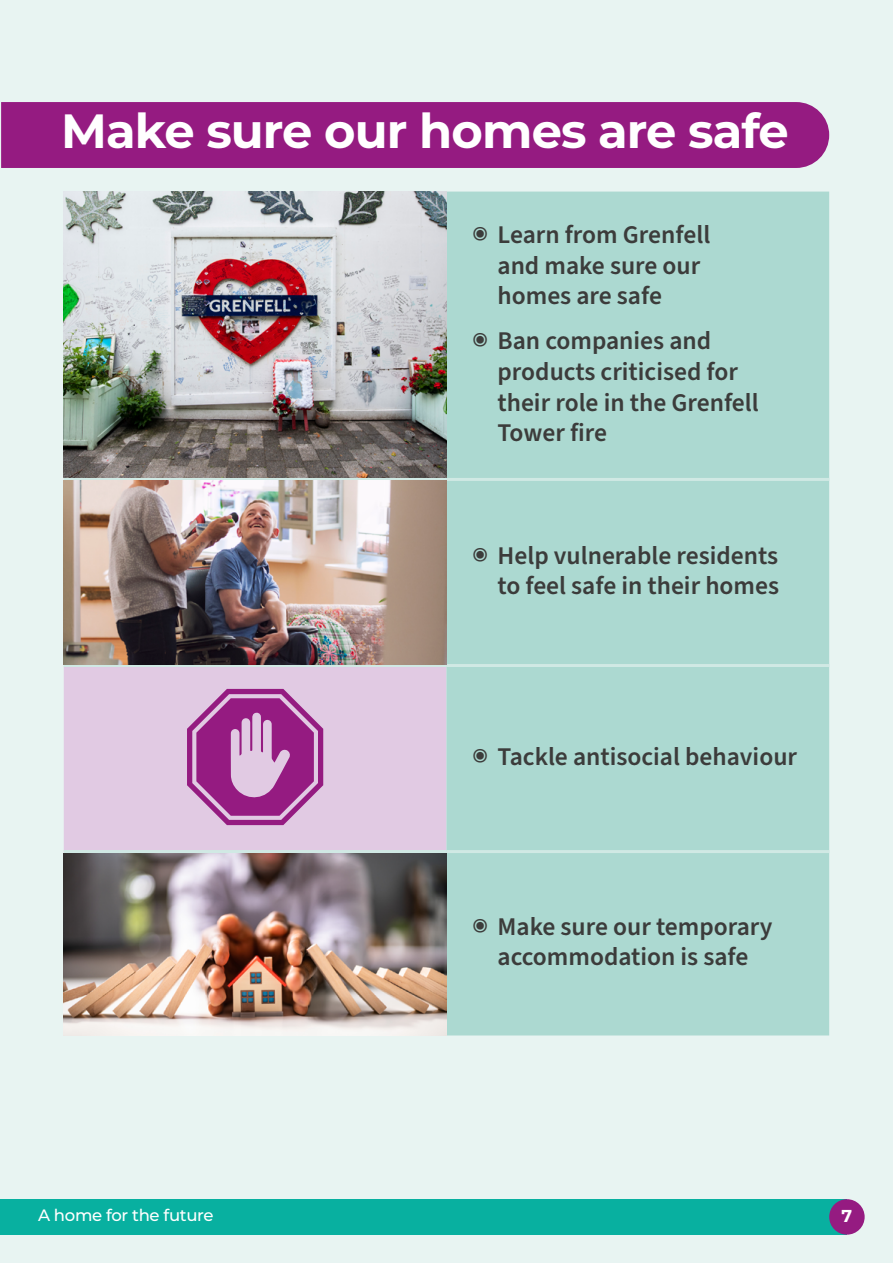
<style>
.page{position:relative;width:893px;height:1263px;background:#e8f4f2}
.page>*{position:absolute;margin:0;border:0;box-sizing:border-box;transform-origin:0 0}
.Title_white{font:700 48px "Montserrat";letter-spacing:-.02em;color:#fff}
.Easy_Read_Text{font:600 25.5px/30.6px "Source Sans Pro";color:#3c3c3b}
.t1{font:700 17.25px "Montserrat";color:#fff}
.t2{font:500 16.5px "Montserrat";letter-spacing:-.02em;color:#fff}
.s1{font-weight:400;font-size:27px}
</style>
<div class="page">
<div style="left:1px;top:102px;width:828px;height:66px;background:#951b81"></div>
<div style="left:446px;top:192px;width:383px;height:843px;background:#acd9d1"></div>
<div style="left:64px;top:667px;width:382px;height:183px;background:#e1cae3"></div>
<hr style="left:64px;top:478px;width:382px;height:3px;background:#d0e9e4">
<hr style="left:446px;top:478px;width:383px;height:3px;background:#d0e9e4">
<hr style="left:64px;top:664px;width:382px;height:3px;background:#d0e9e4">
<hr style="left:446px;top:664px;width:383px;height:3px;background:#d0e9e4">
<hr style="left:64px;top:850px;width:382px;height:3px;background:#d0e9e4">
<hr style="left:446px;top:850px;width:383px;height:3px;background:#d0e9e4">
<img style="left:64px;top:192px;width:382px;height:286px">
<img style="left:64px;top:481px;width:382px;height:183px">
<svg style="left:187px;top:689px;width:136px;height:136px;background:#b566ab"></svg>
<img style="left:64px;top:853px;width:382px;height:182px">
<div style="left:0;top:1199px;width:847px;height:35px;background:#08b0a0"></div>
<div style="left:829px;top:1199px;width:36px;height:35px;background:#951b81;border-radius:50%"></div>
<h1 class="Title_white" style="left:61px;top:96px;width:729px">Make sure our homes are safe</h1>
<p class="Easy_Read_Text" style="left:497px;top:220px;width:214px;text-indent:-26px"><span class="s1">◉</span> Learn from Grenfell and make sure our homes are safe</p>
<p class="Easy_Read_Text" style="left:497px;top:326px;width:263px;text-indent:-26px"><span class="s1">◉</span> Ban companies and products criticised for their role in the Grenfell<br>Tower fire</p>
<p class="Easy_Read_Text" style="left:472px;top:541px;width:309px;text-align:right"><span class="s1">◉</span> Help vulnerable residents to feel safe in their homes</p>
<p class="Easy_Read_Text" style="left:472px;top:742px;width:327px"><span class="s1">◉</span> Tackle antisocial behaviour</p>
<p class="Easy_Read_Text" style="left:472px;top:912px;width:302px;text-align:center"><span class="s1">◉</span> Make sure our temporary accommodation is safe</p>
<p class="t2" style="left:38px;top:1204px;width:177px">A home for the future</p>
<p class="t1" style="left:841px;top:1204px;width:12px">7</p>
</div>
